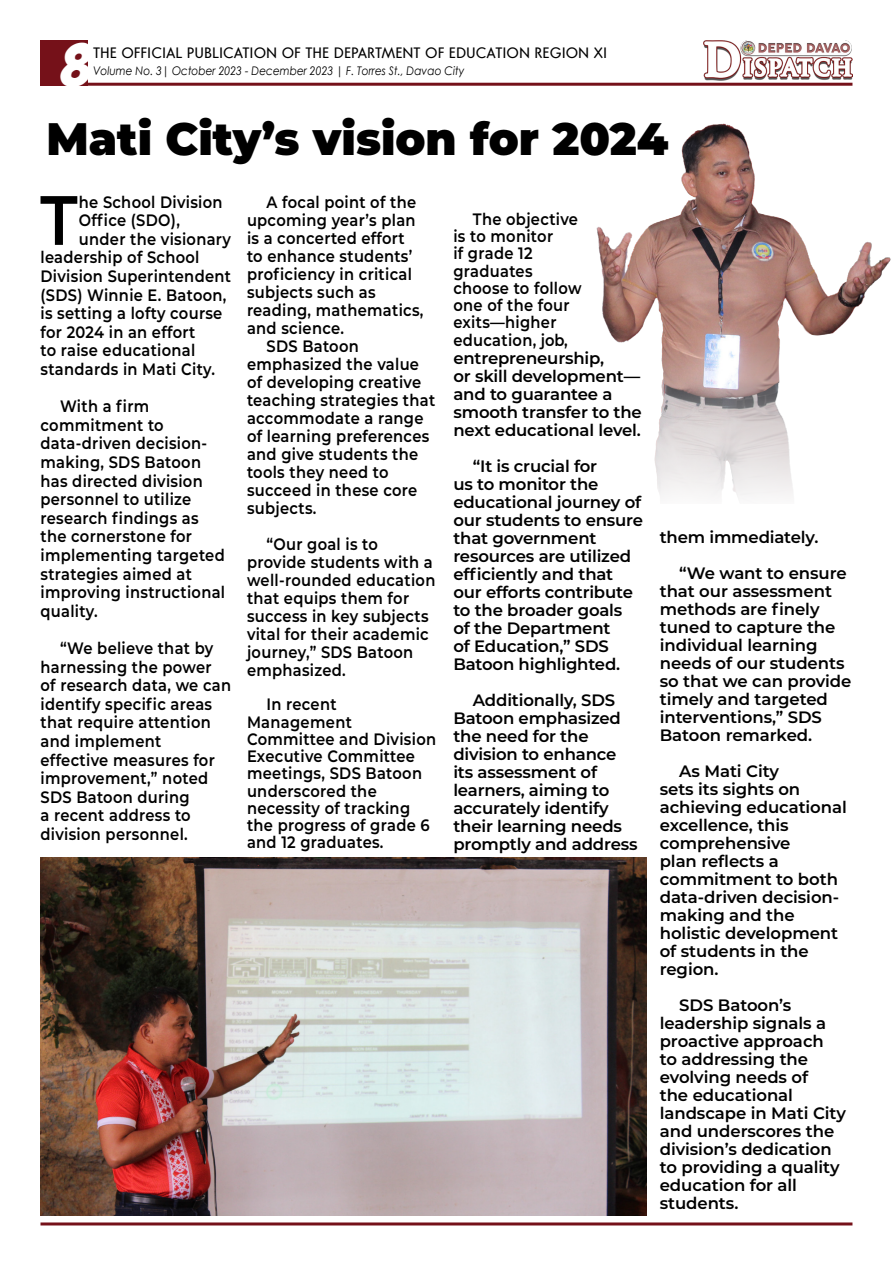
<style>
.page{position:relative;width:893px;height:1263px;background:#fff}
.page>*{position:absolute;margin:0;border:0;box-sizing:border-box;transform-origin:0 0}
.t1{font:600 69.6px "Montserrat";color:#000;scale:.89 1}
.t2{font:900 45.45px "Montserrat";color:#000}
.t3{font:34.05px "Heroes Legend";color:#fff;scale:.87 1}
.t4{font:600 16.5px/18.6px "Montserrat";letter-spacing:.01em;color:#000;scale:.89 1}
.t5{font:600 16.5px/18px "Montserrat";letter-spacing:.01em;color:#000}
.t6{font:600 16.5px/18px "Montserrat";letter-spacing:-.01em;color:#000}
.t7{font:15px "Core Sans G";color:#000}
.t8{font:italic 11.85px "Century Gothic";color:#000;scale:.89 1}
</style>
<div class="page">
<hr style="left:40px;top:1222px;width:812px;height:3px;background:#751119">
<div style="left:40px;top:40px;width:48px;height:46px;background:#751119"></div>
<hr style="left:88px;top:83px;width:764px;height:3px;background:#751119">
<img style="left:704px;top:41px;width:148px;height:38px">
<img style="left:576px;top:79px;width:315px;height:418px">
<img style="left:40px;top:857px;width:606px;height:359px">
<h3 class="t3" style="left:59px;top:52px;width:37px">8</h3>
<p class="t7" style="left:93px;top:43px;width:515px">THE OFFICIAL PUBLICATION OF THE DEPARTMENT OF EDUCATION REGION XI</p>
<p class="t8" style="left:93px;top:63px;width:419px">Volume No. 3| October 2023 - December 2023 | F. Torres St., Davao City</p>
<h2 class="t2" style="left:47px;top:105px;width:623px">Mati City’s vision for 2024</h2>
<h1 class="t1" style="left:40px;top:171px;width:43px">T</h1>
<p class="t4" style="left:79px;top:192px;width:163px">he School Division</p>
<p class="t4" style="left:266px;top:192px;width:170px">A focal point of the</p>
<p class="t4" style="left:247px;top:210px;width:191px">upcoming year’s plan</p>
<p class="t4" style="left:247px;top:228px;width:179px">is a concerted effort</p>
<p class="t4" style="left:247px;top:246px;width:187px">to enhance students’</p>
<p class="t4" style="left:247px;top:264px;width:187px">proficiency in critical</p>
<p class="t4" style="left:247px;top:282px;width:146px">subjects such as</p>
<p class="t4" style="left:247px;top:300px;width:200px">reading, mathematics,</p>
<p class="t4" style="left:247px;top:318px;width:111px">and science.</p>
<p class="t4" style="left:266px;top:336px;width:105px">SDS Batoon</p>
<p class="t4" style="left:247px;top:354px;width:195px">emphasized the value</p>
<p class="t4" style="left:247px;top:372px;width:197px">of developing creative</p>
<p class="t4" style="left:247px;top:390px;width:213px">teaching strategies that</p>
<p class="t4" style="left:247px;top:408px;width:200px">accommodate a range</p>
<p class="t4" style="left:247px;top:426px;width:206px">of learning preferences</p>
<p class="t4" style="left:247px;top:444px;width:194px">and give students the</p>
<p class="t4" style="left:247px;top:462px;width:161px">tools they need to</p>
<p class="t4" style="left:247px;top:480px;width:193px">succeed in these core</p>
<p class="t4" style="left:247px;top:498px;width:80px">subjects.</p>
<p class="t4" style="left:247px;top:534px;width:213px;line-height:18px;text-indent:20px">“Our goal is to provide students with a well-rounded education that equips them for success in key subjects vital for their academic journey,” SDS Batoon emphasized.</p>
<p class="t4" style="left:247px;top:695px;width:214px;line-height:17.2px;text-indent:20px">In recent<br>Management<br>Committee and Division<br>Executive Committee meetings, SDS Batoon underscored the necessity of tracking the progress of grade 6 and 12 graduates.</p>
<p class="t4" style="left:453px;top:210px;width:213px;line-height:17.5px;text-indent:20px">The objective<br>is to monitor<br>if grade 12<br>graduates<br>choose to follow<br>one of the four exits—higher education, job, entrepreneurship,<br>or skill development— and to guarantee a smooth transfer to the next educational level.</p>
<p class="t6" style="left:453px;top:456px;width:191px;text-indent:20px">“It is crucial for<br>us to monitor the educational journey of our students to ensure that government resources are utilized efficiently and that our efforts contribute to the broader goals<br>of the Department<br>of Education,” SDS<br>Batoon highlighted.</p>
<p class="t6" style="left:453px;top:690px;width:186px;text-indent:20px">Additionally, SDS<br>Batoon emphasized the need for the division to enhance its assessment of learners, aiming to accurately identify their learning needs promptly and address</p>
<p class="t4" style="left:79px;top:210px;width:115px">Office (SDO),</p>
<p class="t4" style="left:79px;top:229px;width:173px">under the visionary</p>
<p class="t4" style="left:41px;top:248px;width:180px">leadership of School</p>
<p class="t4" style="left:41px;top:266px;width:216px">Division Superintendent</p>
<p class="t4" style="left:41px;top:285px;width:211px">(SDS) Winnie E. Batoon,</p>
<p class="t4" style="left:41px;top:303px;width:206px">is setting a lofty course</p>
<p class="t4" style="left:41px;top:322px;width:175px">for 2024 in an effort</p>
<p class="t4" style="left:41px;top:341px;width:175px">to raise educational</p>
<p class="t4" style="left:41px;top:359px;width:197px">standards in Mati City.</p>
<p class="t4" style="left:41px;top:396px;width:209px;text-indent:20px">With a firm commitment to data-driven decision&shy;making, SDS Batoon has directed division personnel to utilize research findings as the cornerstone for implementing targeted strategies aimed at improving instructional quality.</p>
<p class="t4" style="left:41px;top:638px;width:216px;text-indent:20px">“We believe that by harnessing the power<br>of research data, we can identify specific areas that require attention and implement effective measures for improvement,” noted<br>SDS Batoon during<br>a recent address to division personnel.</p>
<p class="t6" style="left:679px;top:518px;width:169px;line-height:36px;text-indent:-20px">them immediately. “We want to ensure</p>
<p class="t5" style="left:660px;top:581px;width:193px">that our assessment methods are finely tuned to capture the individual learning needs of our students so that we can provide timely and targeted interventions,” SDS<br>Batoon remarked.</p>
<p class="t5" style="left:660px;top:761px;width:189px;text-indent:20px">As Mati City<br>sets its sights on achieving educational excellence, this comprehensive<br>plan reflects a commitment to both data-driven decision&shy;making and the holistic development of students in the region.</p>
<p class="t5" style="left:660px;top:996px;width:188px;text-indent:20px">SDS Batoon’s leadership signals a proactive approach<br>to addressing the evolving needs of<br>the educational landscape in Mati City and underscores the division’s dedication to providing a quality education for all students.</p>
</div>
